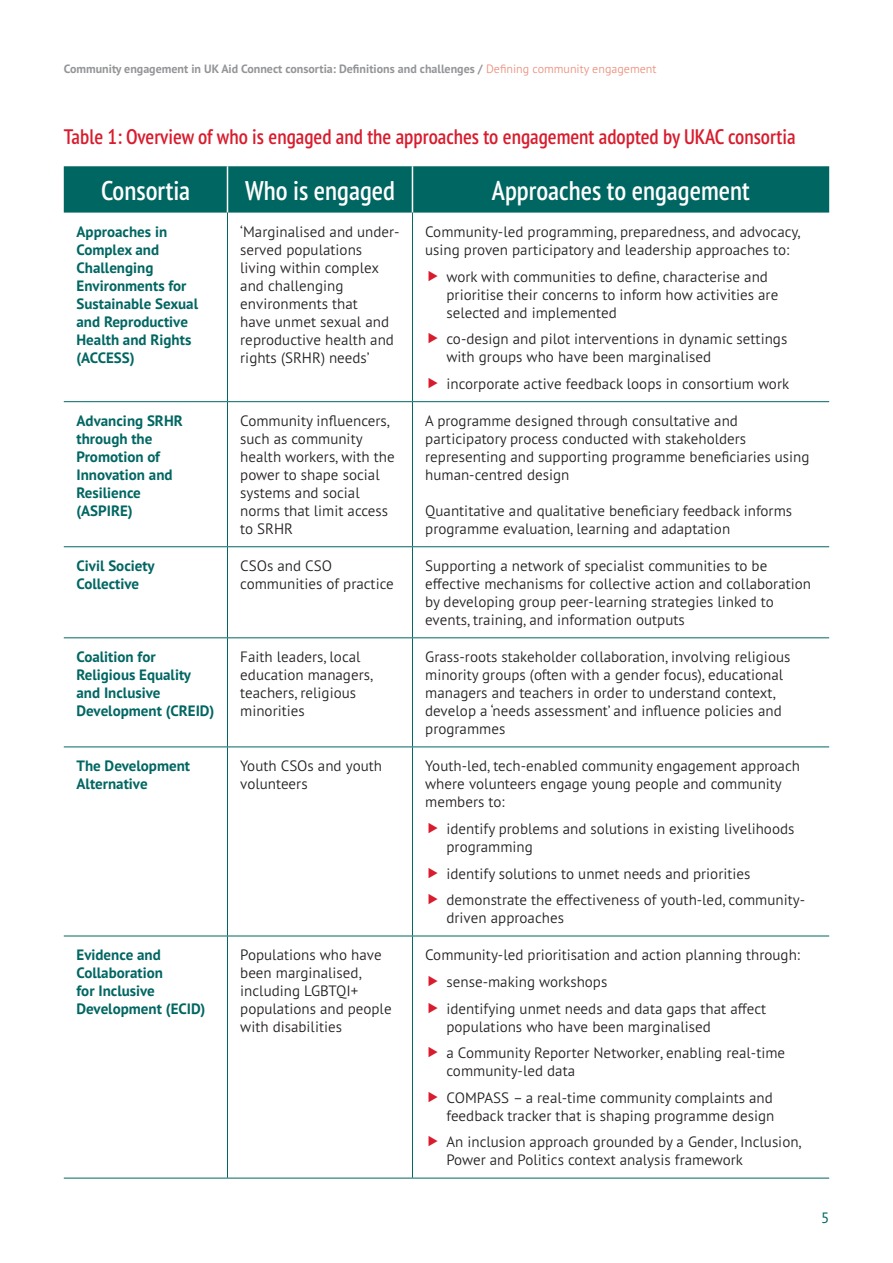
<style>
.page{position:relative;width:893px;height:1263px;background:#fff}
.page>*{position:absolute;margin:0;border:0;box-sizing:border-box;transform-origin:0 0}
.t1{font:600 condensed 27px "PT Sans Pro";color:#fff}
.t2{font:600 condensed 21px "PT Sans Pro";color:#d81c2d}
.t3{font:300 15px/18px "PT Sans Pro";color:#231f20}
.t4{font:700 15px/18px "PT Sans Pro";color:#006662}
.t5{font:15px "PT Sans Pro";color:#006662}
.t6{font:700 12px "PT Sans Pro";color:#939598}
.s1{font-weight:300;color:#eb917e}
</style>
<div class="page">
<div style="left:64px;top:166px;width:765px;height:47px;background:#006662"></div>
<hr style="left:227px;top:166px;width:1px;height:47px;background:#fff">
<hr style="left:412px;top:166px;width:1px;height:47px;background:#fff">
<hr style="left:227px;top:213px;width:1px;height:188px;background:#006662">
<hr style="left:412px;top:213px;width:1px;height:188px;background:#006662">
<hr style="left:64px;top:401px;width:163px;height:1px;background:#006662">
<hr style="left:227px;top:401px;width:185px;height:1px;background:#006662">
<hr style="left:227px;top:402px;width:1px;height:144px;background:#006662">
<hr style="left:412px;top:401px;width:417px;height:1px;background:#006662">
<hr style="left:412px;top:402px;width:1px;height:144px;background:#006662">
<hr style="left:64px;top:546px;width:163px;height:1px;background:#006662">
<hr style="left:227px;top:546px;width:185px;height:1px;background:#006662">
<hr style="left:227px;top:547px;width:1px;height:90px;background:#006662">
<hr style="left:412px;top:546px;width:417px;height:1px;background:#006662">
<hr style="left:412px;top:547px;width:1px;height:90px;background:#006662">
<hr style="left:64px;top:637px;width:163px;height:1px;background:#006662">
<hr style="left:227px;top:637px;width:185px;height:1px;background:#006662">
<hr style="left:227px;top:638px;width:1px;height:108px;background:#006662">
<hr style="left:412px;top:637px;width:417px;height:1px;background:#006662">
<hr style="left:412px;top:638px;width:1px;height:108px;background:#006662">
<hr style="left:64px;top:746px;width:163px;height:1px;background:#006662">
<hr style="left:227px;top:746px;width:185px;height:1px;background:#006662">
<hr style="left:227px;top:747px;width:1px;height:189px;background:#006662">
<hr style="left:412px;top:746px;width:417px;height:1px;background:#006662">
<hr style="left:412px;top:747px;width:1px;height:189px;background:#006662">
<hr style="left:64px;top:936px;width:163px;height:1px;background:#006662">
<hr style="left:227px;top:936px;width:185px;height:1px;background:#006662">
<hr style="left:227px;top:936px;width:1px;height:242px;background:#006662">
<hr style="left:412px;top:936px;width:417px;height:1px;background:#006662">
<hr style="left:412px;top:936px;width:1px;height:242px;background:#006662">
<hr style="left:64px;top:1178px;width:163px;height:1px;background:#006662">
<hr style="left:227px;top:1178px;width:185px;height:1px;background:#006662">
<hr style="left:412px;top:1178px;width:417px;height:1px;background:#006662">
<p class="t6" style="left:64px;top:64px;width:594px">Community engagement in UK Aid Connect consortia: Definitions and challenges / <span class="s1">Defining community engagement</span></p>
<h2 class="t2" style="left:64px;top:127px;width:733px">Table 1: Overview of who is engaged and the approaches to engagement adopted by UKAC consortia</h2>
<h1 class="t1" style="left:101px;top:179px;width:91px">Consortia</h1>
<h1 class="t1" style="left:245px;top:179px;width:151px">Who is engaged</h1>
<h1 class="t1" style="left:492px;top:179px;width:259px">Approaches to engagement</h1>
<p class="t4" style="left:77px;top:224px;width:123px">Approaches in<br>Complex and<br>Challenging<br>Environments for<br>Sustainable Sexual and Reproductive<br>Health and Rights (ACCESS)</p>
<p class="t3" style="left:240px;top:224px;width:161px">‘Marginalised and under&shy;served populations living within complex and challenging environments that<br>have unmet sexual and reproductive health and rights (SRHR) needs’</p>
<p class="t3" style="left:425px;top:224px;width:377px">Community-led programming, preparedness, and advocacy, using proven participatory and leadership approaches to:</p>
<p class="t3" style="left:446px;top:269px;width:333px">work with communities to define, characterise and prioritise their concerns to inform how activities are selected and implemented</p>
<p class="t3" style="left:446px;top:331px;width:342px">co-design and pilot interventions in dynamic settings with groups who have been marginalised</p>
<p class="t3" style="left:446px;top:376px;width:344px">incorporate active feedback loops in consortium work</p>
<p class="t4" style="left:77px;top:413px;width:108px">Advancing SRHR through the<br>Promotion of<br>Innovation and<br>Resilience (ASPIRE)</p>
<p class="t3" style="left:240px;top:413px;width:156px">Community influencers, such as community health workers, with the power to shape social systems and social norms that limit access to SRHR</p>
<p class="t3" style="left:425px;top:413px;width:386px">A programme designed through consultative and participatory process conducted with stakeholders representing and supporting programme beneficiaries using human-centred design</p>
<p class="t3" style="left:425px;top:503px;width:368px">Quantitative and qualitative beneficiary feedback informs programme evaluation, learning and adaptation</p>
<p class="t4" style="left:77px;top:558px;width:80px">Civil Society<br>Collective</p>
<p class="t3" style="left:240px;top:558px;width:155px">CSOs and CSO communities of practice</p>
<p class="t3" style="left:425px;top:558px;width:387px">Supporting a network of specialist communities to be effective mechanisms for collective action and collaboration by developing group peer-learning strategies linked to events, training, and information outputs</p>
<p class="t4" style="left:77px;top:649px;width:139px">Coalition for<br>Religious Equality and Inclusive<br>Development (CREID)</p>
<p class="t3" style="left:240px;top:649px;width:135px">Faith leaders, local education managers, teachers, religious minorities</p>
<p class="t3" style="left:425px;top:649px;width:367px">Grass-roots stakeholder collaboration, involving religious minority groups (often with a gender focus), educational managers and teachers in order to understand context, develop a ‘needs assessment’ and influence policies and programmes</p>
<p class="t4" style="left:77px;top:758px;width:115px">The Development<br>Alternative</p>
<p class="t3" style="left:240px;top:758px;width:143px">Youth CSOs and youth volunteers</p>
<p class="t3" style="left:425px;top:758px;width:376px">Youth-led, tech-enabled community engagement approach where volunteers engage young people and community members to:</p>
<p class="t3" style="left:446px;top:821px;width:349px">identify problems and solutions in existing livelihoods programming</p>
<p class="t3" style="left:446px;top:861px;width:360px;line-height:26.5px">identify solutions to unmet needs and priorities demonstrate the effectiveness of youth-led, community-</p>
<p class="t3" style="left:446px;top:910px;width:119px">driven approaches</p>
<p class="t4" style="left:77px;top:947px;width:130px">Evidence and<br>Collaboration<br>for Inclusive<br>Development (ECID)</p>
<p class="t3" style="left:240px;top:947px;width:153px">Populations who have been marginalised, including LGBTQI+ populations and people with disabilities</p>
<p class="t3" style="left:446px;top:943px;width:355px;line-height:26.7px;text-indent:-21px">Community-led prioritisation and action planning through: sense-making workshops<br>identifying unmet needs and data gaps that affect</p>
<p class="t3" style="left:446px;top:1014px;width:340px;line-height:26.5px">populations who have been marginalised<br>a Community Reporter Networker, enabling real-time</p>
<p class="t3" style="left:446px;top:1059px;width:328px;line-height:26.5px">community-led data<br>COMPASS – a real-time community complaints and</p>
<p class="t3" style="left:446px;top:1103px;width:357px;line-height:26.5px">feedback tracker that is shaping programme design<br>An inclusion approach grounded by a Gender, Inclusion,</p>
<p class="t3" style="left:446px;top:1152px;width:298px">Power and Politics context analysis framework</p>
<p class="t5" style="left:821px;top:1212px;width:10px">5</p>
</div>
